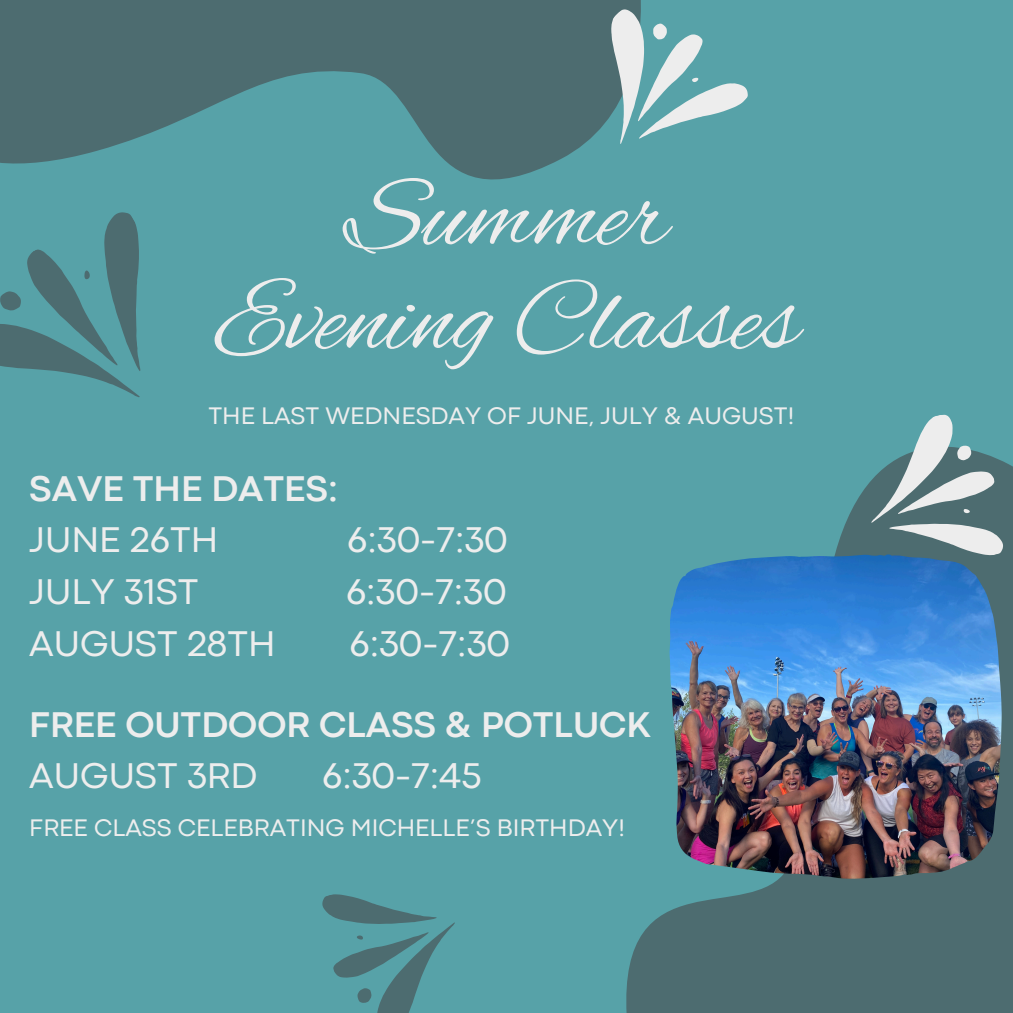
<style>
.page{position:relative;width:1013px;height:1013px;background:#fff}
.page>*{position:absolute;margin:0;border:0;box-sizing:border-box;transform-origin:0 0}
.t1{font:105px/104px "Alex Brush";color:#ededed;text-align:center}
.t2{font:700 37.25px/51.5px "Codec Pro";color:#ededed}
.t3{font:37.25px "Codec Pro";color:#ededed}
.t4{font:25px "Codec Pro";color:#ededed}
.s1{font-weight:400}
</style>
<div class="page">
<div style="left:0;top:0;width:1012px;height:1012px;background:#57a2a8"></div>
<svg style="left:626px;top:462px;width:386px;height:550px;fill:#4d6c70"></svg>
<svg style="left:0;top:0;width:641px;height:180px;fill:#4d6c70"></svg>
<svg style="left:553px;top:6px;width:195px;height:166px"></svg>
<svg style="left:853px;top:414px;width:151px;height:160px"></svg>
<svg style="left:322px;top:894px;width:133px;height:118px"></svg>
<img style="left:669px;top:554px;width:332px;height:324px">
<svg style="left:0;top:212px;width:141px;height:185px"></svg>
<p class="t1" style="left:214px;top:171px;width:586px">Summer<br>Evening Classes</p>
<h1 class="t4" style="left:208px;top:407px;width:588px">THE LAST WEDNESDAY OF JUNE, JULY &amp; AUGUST!</h1>
<p class="t2" style="left:29px;top:465px;width:310px">SAVE THE DATES:<br><span class="s1">JUNE 26TH</span></p>
<p class="t3" style="left:347px;top:527px;width:162px">6:30-7:30</p>
<p class="t3" style="left:29px;top:578px;width:171px">JULY 31ST</p>
<p class="t3" style="left:346px;top:578px;width:162px">6:30-7:30</p>
<p class="t3" style="left:29px;top:630px;width:248px">AUGUST 28TH</p>
<p class="t3" style="left:349px;top:630px;width:162px">6:30-7:30</p>
<p class="t2" style="left:29px;top:701px;width:623px">FREE OUTDOOR CLASS &amp; POTLUCK<br><span class="s1">AUGUST 3RD</span></p>
<p class="t3" style="left:322px;top:762px;width:161px">6:30-7:45</p>
<p class="t4" style="left:29px;top:818px;width:597px">FREE CLASS CELEBRATING MICHELLE’S BIRTHDAY!</p>
</div>
